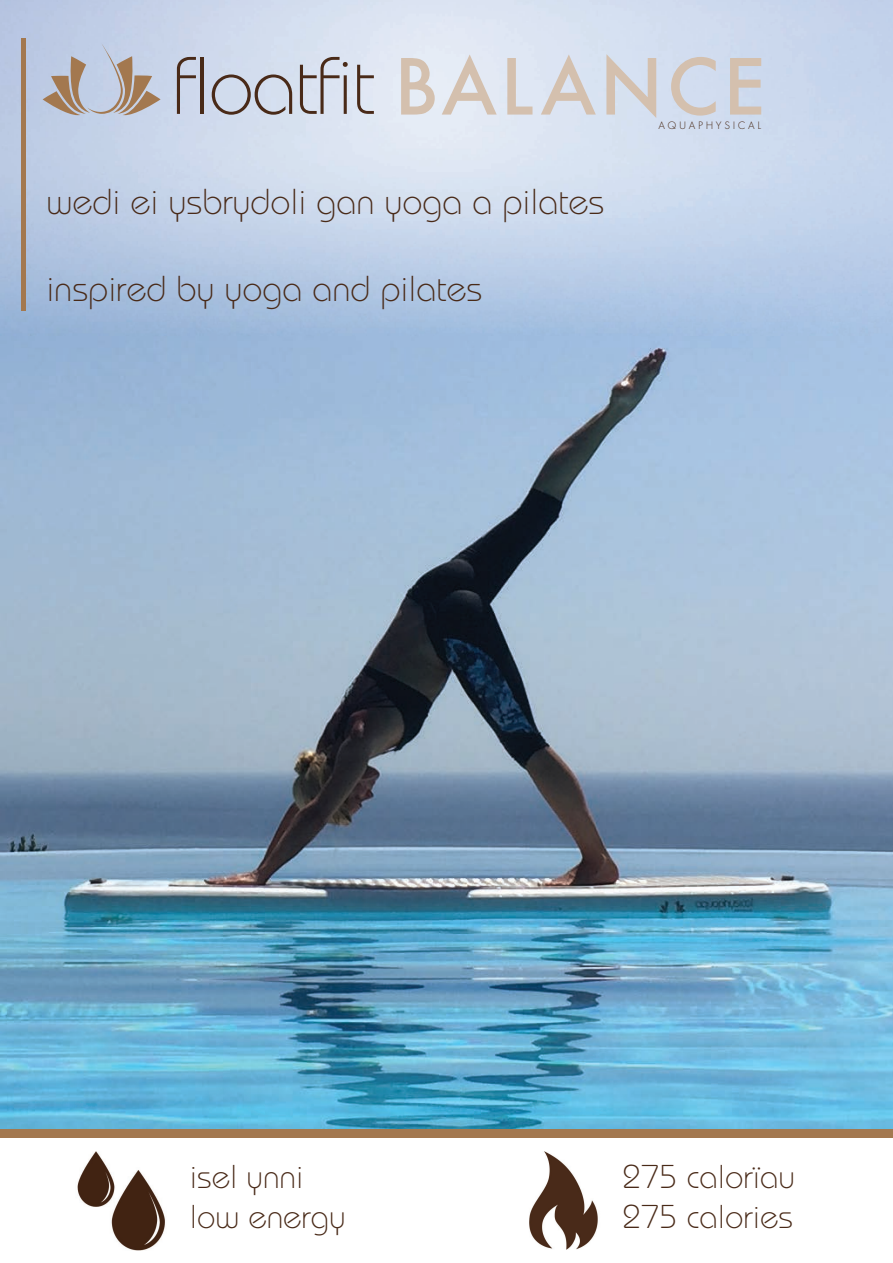
<style>
.page{position:relative;width:893px;height:1263px;background:#fff}
.page>*{position:absolute;margin:0;border:0;box-sizing:border-box;transform-origin:0 0}
.t1{font:500 75px "Futura";letter-spacing:.05em;color:#d4c0ae}
.t2{font:300 36px "Bauhaus Std";color:#492a18}
.t3{font:300 33px/39.6px "Bauhaus Std";color:#492a18}
.t4{font:300 11.25px "Futura PT";color:#482a18}
</style>
<div class="page">
<img style="left:0;top:0;width:893px;height:1130px">
<hr style="left:21px;top:38px;width:4px;height:272px;background:#a3784f">
<div style="left:0;top:1130px;width:893px;height:8px;background:#a3784f"></div>
<img style="left:77px;top:1151px;width:88px;height:100px">
<img style="left:529px;top:1151px;width:69px;height:99px">
<svg style="left:43px;top:43px;width:118px;height:73px;background:#b9b7bd"></svg>
<svg style="left:177px;top:57px;width:19px;height:57px"></svg>
<hr style="left:200px;top:57px;width:3px;height:57px;background:#492a18">
<svg style="left:212px;top:74px;width:80px;height:41px;background:#b4b5be"></svg>
<svg style="left:300px;top:57px;width:48px;height:57px;background:#b9b9c0"></svg>
<svg style="left:357px;top:65px;width:17px;height:49px"></svg>
<h1 class="t1" style="left:394px;top:35px;width:373px">BALANCE</h1>
<p class="t4" style="left:658px;top:118px;width:104px">A Q U A P H Y S I C A L</p>
<p class="t2" style="left:46px;top:181px;width:560px">wedi ei ysbrydoli gan yoga a pilates</p>
<p class="t2" style="left:46px;top:267px;width:438px">inspired by yoga and pilates</p>
<p class="t3" style="left:190px;top:1156px;width:157px">isel ynni low energy</p>
<p class="t3" style="left:622px;top:1156px;width:174px">275 calorïau<br>275 calories</p>
</div>
